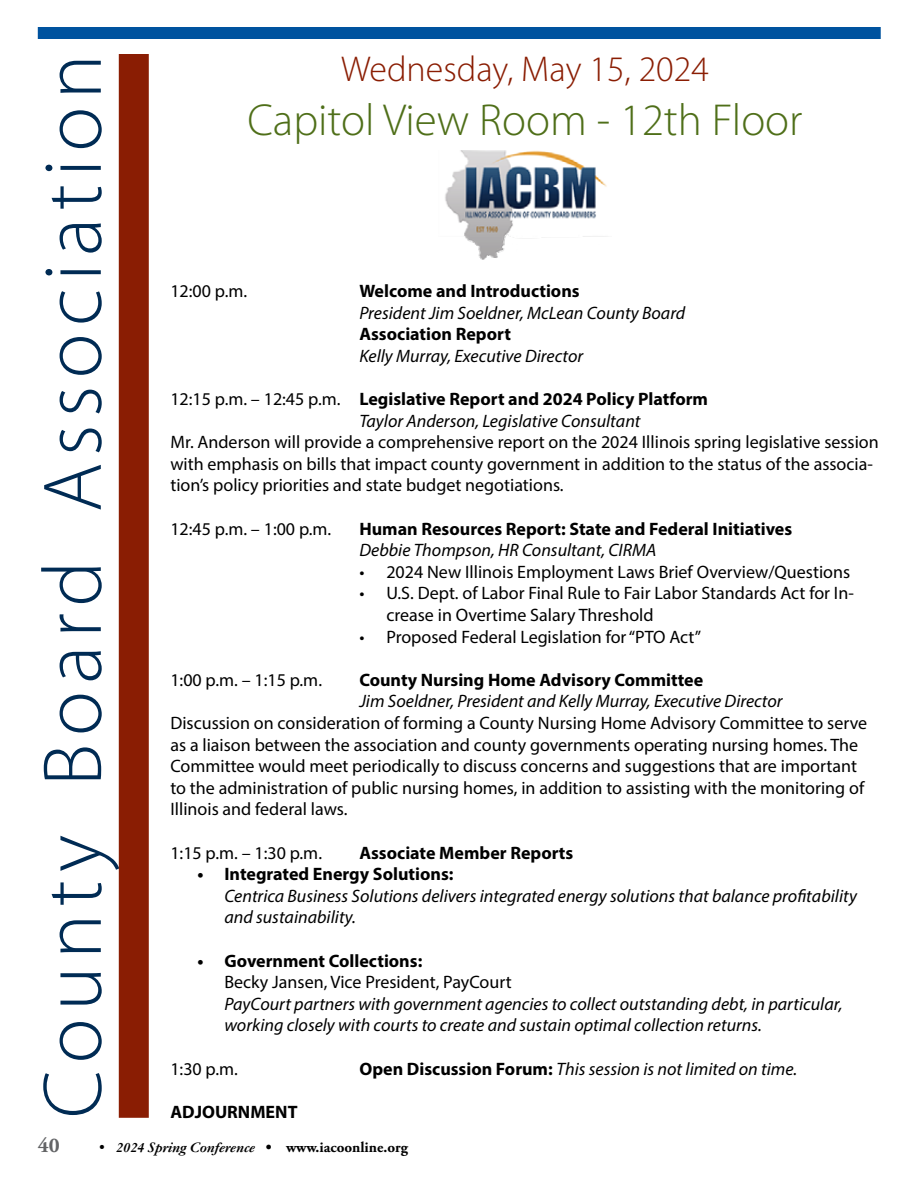
<style>
.page{position:relative;width:918px;height:1188px;background:#fff}
.page>*{position:absolute;margin:0;border:0;box-sizing:border-box;transform-origin:0 0}
.t1{font:300 84px "Myriad Pro";letter-spacing:.09em;color:#002b54}
.t2{font:300 45px "Myriad Pro";color:#4f6f19}
.t3{font:300 36px "Myriad Pro";color:#8a1d03}
.t4{font:700 21px "Adobe Garamond Pro";color:#636466}
.t5{font:18px/21.6px "Myriad Pro";color:#000}
.t6{font:italic 18px/21.6px "Myriad Pro";color:#000}
.t7{font:700 18px/21.6px "Myriad Pro";color:#000}
.t8{font:italic 700 15px "Garamond";color:#000}
.s1{font-weight:400}
.s2{font-weight:400;font-style:italic}
.s3{font-weight:700;font-style:normal}
.s4{font-family:"Adobe Garamond Pro";font-weight:400;font-style:normal}
.s5{font-family:"Adobe Garamond Pro";font-style:normal}
</style>
<div class="page">
<div style="left:38px;top:27px;width:843px;height:12px;background:#00539f"></div>
<img style="left:445px;top:151px;width:162px;height:108px">
<div style="left:119px;top:54px;width:30px;height:1064px;background:#8a1d03"></div>
<h1 class="t1" style="left:22px;top:1118px;width:1065px;rotate:-90deg">County Board Association</h1>
<h3 class="t3" style="left:341px;top:47px;width:369px">Wednesday, May 15, 2024</h3>
<h2 class="t2" style="left:247px;top:93px;width:557px">Capitol View Room - 12th Floor</h2>
<p class="t5" style="left:170px;top:280px;width:78px">12:00 p.m.</p>
<p class="t7" style="left:359px;top:280px;width:222px">Welcome and Introductions</p>
<p class="t6" style="left:359px;top:301px;width:328px">President Jim Soeldner, McLean County Board</p>
<p class="t7" style="left:359px;top:323px;width:153px">Association Report</p>
<p class="t6" style="left:359px;top:345px;width:225px">Kelly Murray, Executive Director</p>
<p class="t7" style="left:359px;top:388px;width:350px;text-indent:-189px"><span class="s1">12:15 p.m. – 12:45 p.m.</span> Legislative Report and 2024 Policy Platform<br><span class="s2">Taylor Anderson, Legislative Consultant</span></p>
<p class="t5" style="left:170px;top:431px;width:710px">Mr. Anderson will provide a comprehensive report on the 2024 Illinois spring legislative session with emphasis on bills that impact county government in addition to the status of the associa&shy;tion’s policy priorities and state budget negotiations.</p>
<p class="t5" style="left:170px;top:517px;width:162px">12:45 p.m. – 1:00 p.m.</p>
<p class="t7" style="left:359px;top:517px;width:434px">Human Resources Report: State and Federal Initiatives</p>
<p class="t6" style="left:359px;top:539px;width:299px">Debbie Thompson, HR Consultant, CIRMA</p>
<p class="t5" style="left:359px;top:561px;width:492px">• 2024 New Illinois Employment Laws Brief Overview/Questions</p>
<p class="t5" style="left:386px;top:582px;width:469px;text-indent:-27px">• U.S. Dept. of Labor Final Rule to Fair Labor Standards Act for In&shy;crease in Overtime Salary Threshold</p>
<p class="t5" style="left:359px;top:625px;width:343px">• Proposed Federal Legislation for “PTO Act”</p>
<p class="t5" style="left:170px;top:669px;width:153px">1:00 p.m. – 1:15 p.m.</p>
<p class="t7" style="left:359px;top:668px;width:345px">County Nursing Home Advisory Committee</p>
<p class="t6" style="left:359px;top:690px;width:425px">Jim Soeldner, President and Kelly Murray, Executive Director</p>
<p class="t5" style="left:170px;top:712px;width:698px">Discussion on consideration of forming a County Nursing Home Advisory Committee to serve as a liaison between the association and county governments operating nursing homes. The Committee would meet periodically to discuss concerns and suggestions that are important to the administration of public nursing homes, in addition to assisting with the monitoring of Illinois and federal laws.</p>
<p class="t5" style="left:170px;top:841px;width:153px">1:15 p.m. – 1:30 p.m.</p>
<p class="t7" style="left:359px;top:841px;width:215px">Associate Member Reports</p>
<p class="t7" style="left:197px;top:863px;width:258px">• Integrated Energy Solutions:</p>
<p class="t6" style="left:224px;top:885px;width:634px">Centrica Business Solutions delivers integrated energy solutions that balance profitability and sustainability.</p>
<p class="t7" style="left:197px;top:949px;width:226px">• Government Collections:</p>
<p class="t5" style="left:224px;top:971px;width:289px">Becky Jansen, Vice President, PayCourt</p>
<p class="t6" style="left:224px;top:993px;width:620px">PayCourt partners with government agencies to collect outstanding debt, in particular, working closely with courts to create and sustain optimal collection returns.</p>
<p class="t5" style="left:170px;top:1057px;width:69px">1:30 p.m.</p>
<p class="t6" style="left:359px;top:1057px;width:439px"><span class="s3">Open Discussion Forum:</span> This session is not limited on time.</p>
<p class="t7" style="left:170px;top:1100px;width:129px">ADJOURNMENT</p>
<p class="t4" style="left:38px;top:1133px;width:23px">40</p>
<p class="t8" style="left:99px;top:1138px;width:310px"><span class="s4">•</span> 2024 Spring Conference <span class="s5">• www.iacoonline.org</span></p>
</div>
